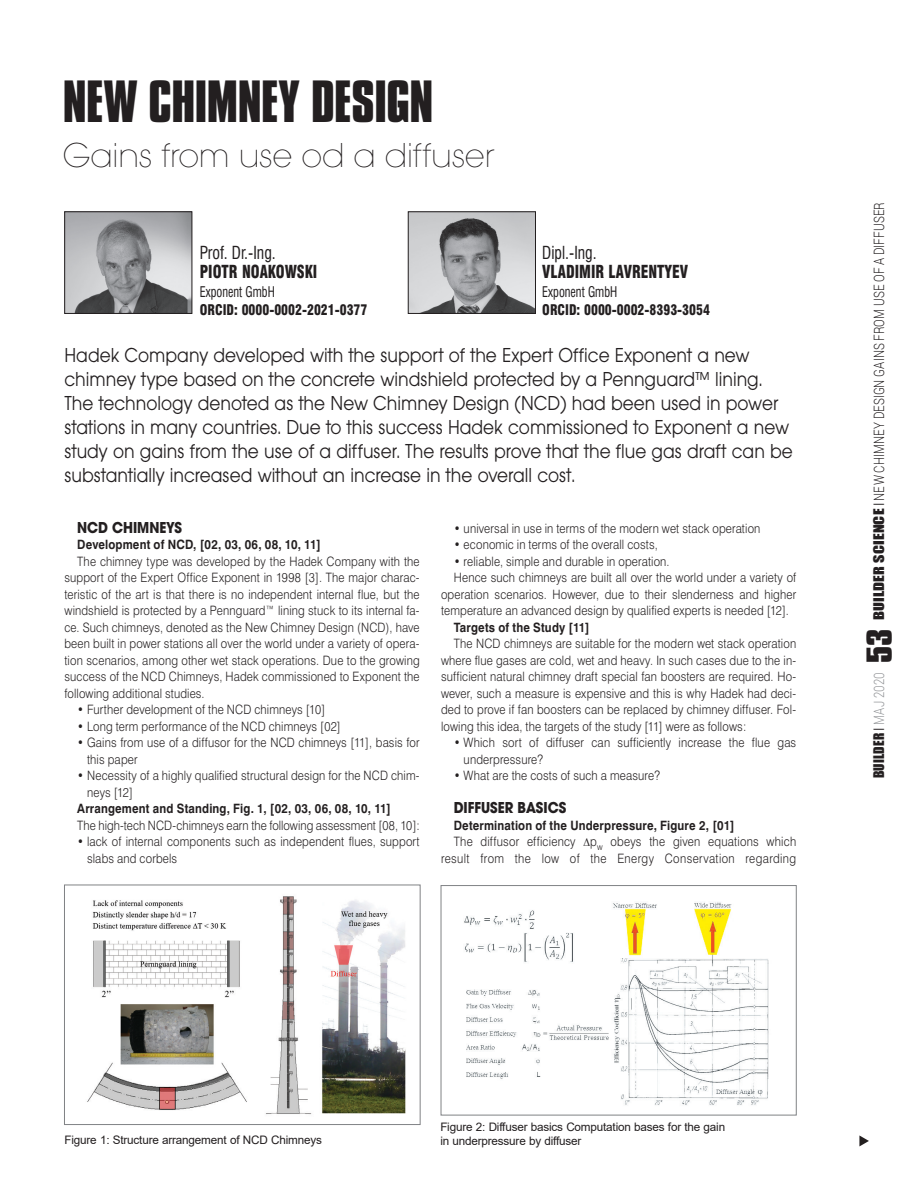
<style>
.page{position:relative;width:919px;height:1195px;background:#fff}
.page>*{position:absolute;margin:0;border:0;box-sizing:border-box;transform-origin:0 0}
.t1{font:700 49.5px "Compacta PL";letter-spacing:-.01em;color:#231f20}
.t2{font:36px "Avant Gar Got Itc TEE Extr Ligh";letter-spacing:-.01em;color:#231f20}
.t3{font:21px/24px "Avant Gar Got Itc TEE";color:#231f20;scale:.9 1}
.t4{font:16.5px "Swis 721 Blk Cn PL";color:#231f20;scale:.85 1}
.t5{font:700 16.5px "Avant Gar Got Itc TEE";color:#231f20;scale:.9 1}
.t6{font:16.5px "Swis 721 Cn PL";color:#231f20;scale:.9 1}
.t7{font:300 14.25px "Roboto";letter-spacing:.005em;color:#231f20;scale:.8 1}
.t8{font:13.5px "Swis 721 Blk Cn PL";color:#231f20;scale:.9 1}
.t9{font:13.5px "Swis 721 Cn PL";color:#231f20;scale:.85 1}
.t10{font:13.5px "Impact";letter-spacing:.01em;color:#231f20}
.t11{font:12px/16.5px "Swis 721 Lt PL";letter-spacing:.015em;color:#231f20;scale:.89 1}
.t12{font:700 12px "Swis 721 PL";letter-spacing:.015em;color:#231f20;scale:.89 1}
.t13{font:11.7px/13.5px "Arial";letter-spacing:-.015em;color:#231f20}
.s1{font-family:"Impact";font-weight:400;font-size:13.5px}
.s2{font-family:"Swis 721 Lt PL";font-weight:400;font-size:13.5px}
.s3{font-family:"Swis 721 Lt PL"}
.s4{font-family:"Roboto";font-weight:300;font-size:14.25px;color:#939598}
.s5{font-family:"Compacta PL";font-weight:700;font-size:30px}
</style>
<div class="page">
<svg style="left:859px;top:1135px;width:9px;height:11px"></svg>
<img style="left:66px;top:214px;width:124px;height:98px">
<div style="left:64px;top:212px;width:128px;height:102px;border:1px solid #231f20"></div>
<img style="left:410px;top:214px;width:123px;height:98px">
<div style="left:408px;top:212px;width:127px;height:102px;border:1px solid #231f20"></div>
<img style="left:87px;top:896px;width:319px;height:219px">
<div style="left:64px;top:884px;width:356px;height:241px;border:1px solid #808285"></div>
<img style="left:464px;top:902px;width:305px;height:203px">
<div style="left:440px;top:885px;width:356px;height:230px;border:1px solid #808285"></div>
<h1 class="t1" style="left:63px;top:70px;width:372px">NEW CHIMNEY DESIGN</h1>
<h2 class="t2" style="left:63px;top:135px;width:433px">Gains from use od a diffuser</h2>
<h3 class="t6" style="left:200px;top:242px;width:86px">Prof. Dr.-Ing.</h3>
<h3 class="t4" style="left:200px;top:261px;width:139px">PIOTR NOAKOWSKI</h3>
<p class="t9" style="left:200px;top:283px;width:90px">Exponent GmbH</p>
<p class="t8" style="left:200px;top:301px;width:188px">ORCID: 0000-0002-2021-0377</p>
<h3 class="t6" style="left:542px;top:242px;width:62px">Dipl.-Ing.</h3>
<h3 class="t4" style="left:542px;top:261px;width:173px">VLADIMIR LAVRENTYEV</h3>
<p class="t9" style="left:542px;top:283px;width:90px">Exponent GmbH</p>
<p class="t8" style="left:542px;top:301px;width:188px">ORCID: 0000-0002-8393-3054</p>
<p class="t3" style="left:64px;top:343px;width:810px">Hadek Company developed with the support of the Expert Office Exponent a new chimney type based on the concrete windshield protected by a Pennguard™ lining.<br>The technology denoted as the New Chimney Design (NCD) had been used in power stations in many countries. Due to this success Hadek commissioned to Exponent a new study on gains from the use of a diffuser. The results prove that the flue gas draft can be substantially increased without an increase in the overall cost.</p>
<h3 class="t5" style="left:77px;top:517px;width:118px">NCD CHIMNEYS</h3>
<p class="t12" style="left:77px;top:537px;width:275px">Development of NCD, [02, 03, 06, 08, 10, 11]</p>
<p class="t11" style="left:64px;top:552px;width:400px;text-align:justify;text-indent:13px">The chimney type was developed by the Hadek Company with the support of the Expert Office Exponent in 1998 [3]. The major charac&shy;teristic of the art is that there is no independent internal flue, but the windshield is protected by a Pennguard™ lining stuck to its internal fa&shy;ce. Such chimneys, denoted as the New Chimney Design (NCD), have been built in power stations all over the world under a variety of opera&shy;tion scenarios, among other wet stack operations. Due to the growing success of the NCD Chimneys, Hadek commissioned to Exponent the following additional studies.</p>
<p class="t11" style="left:77px;top:701px;width:280px">• Further development of the NCD chimneys [10]</p>
<p class="t11" style="left:77px;top:717px;width:297px">• Long term performance of the NCD chimneys [02]</p>
<p class="t11" style="left:87px;top:734px;width:375px;text-indent:-10px">• Gains from use of a diffusor for the NCD chimneys [11], basis for this paper</p>
<p class="t11" style="left:87px;top:767px;width:375px;text-indent:-10px">• Necessity of a highly qualified structural design for the NCD chim&shy;neys [12]</p>
<p class="t12" style="left:77px;top:801px;width:354px">Arrangement and Standing, Fig. 1, [02, 03, 06, 08, 10, 11]</p>
<p class="t11" style="left:77px;top:816px;width:386px">The high-tech NCD-chimneys earn the following assessment [08, 10]:</p>
<p class="t11" style="left:87px;top:833px;width:375px;text-indent:-10px">• lack of internal components such as independent flues, support slabs and corbels</p>
<p class="t11" style="left:453px;top:519px;width:346px">• universal in use in terms of the modern wet stack operation</p>
<p class="t11" style="left:453px;top:536px;width:231px">• economic in terms of the overall costs,</p>
<p class="t11" style="left:453px;top:552px;width:244px">• reliable, simple and durable in operation.</p>
<p class="t11" style="left:453px;top:569px;width:386px">Hence such chimneys are built all over the world under a variety of</p>
<p class="t11" style="left:441px;top:585px;width:400px">operation scenarios. However, due to their slenderness and higher</p>
<p class="t11" style="left:441px;top:602px;width:392px">temperature an advanced design by qualified experts is needed [12].</p>
<p class="t12" style="left:453px;top:619px;width:154px">Targets of the Study [11]</p>
<p class="t11" style="left:441px;top:635px;width:400px;text-align:justify;text-indent:13px">The NCD chimneys are suitable for the modern wet stack operation where flue gases are cold, wet and heavy. In such cases due to the in&shy;sufficient natural chimney draft special fan boosters are required. Ho&shy;wever, such a measure is expensive and this is why Hadek had deci&shy;ded to prove if fan boosters can be replaced by chimney diffuser. Fol&shy;lowing this idea, the targets of the study [11] were as follows:</p>
<p class="t11" style="left:463px;top:734px;width:375px;text-indent:-10px">• Which sort of diffuser can sufficiently increase the flue gas underpressure?</p>
<p class="t11" style="left:453px;top:767px;width:233px">• What are the costs of such a measure?</p>
<h3 class="t5" style="left:453px;top:797px;width:127px">DIFFUSER BASICS</h3>
<p class="t12" style="left:453px;top:817px;width:317px">Determination of the Underpressure, Figure 2, [01]</p>
<p class="t11" style="left:441px;top:833px;width:400px;text-align:right">The diffusor efficiency p<sub>w</sub> obeys the given equations which result from the low of the Energy Conservation regarding</p>
<p class="t7" style="left:869px;top:620px;width:524px;rotate:-90deg"><span class="s1">BUILDER SCIENCE</span> <span class="s2">I</span> NEW CHIMNEY DESIGN GAINS FROM USE OF A DIFFUSER</p>
<p class="t10" style="left:868px;top:778px;width:150px;rotate:-90deg">BUILDER <span class="s3">I</span> <span class="s4">MAJ 2020</span> <span class="s5">53</span></p>
<p class="t13" style="left:64px;top:1133px;width:259px">Figure 1: Structure arrangement of NCD Chimneys</p>
<p class="t13" style="left:440px;top:1120px;width:286px">Figure 2: Diffuser basics Computation bases for the gain in underpressure by diffuser</p>
</div>
